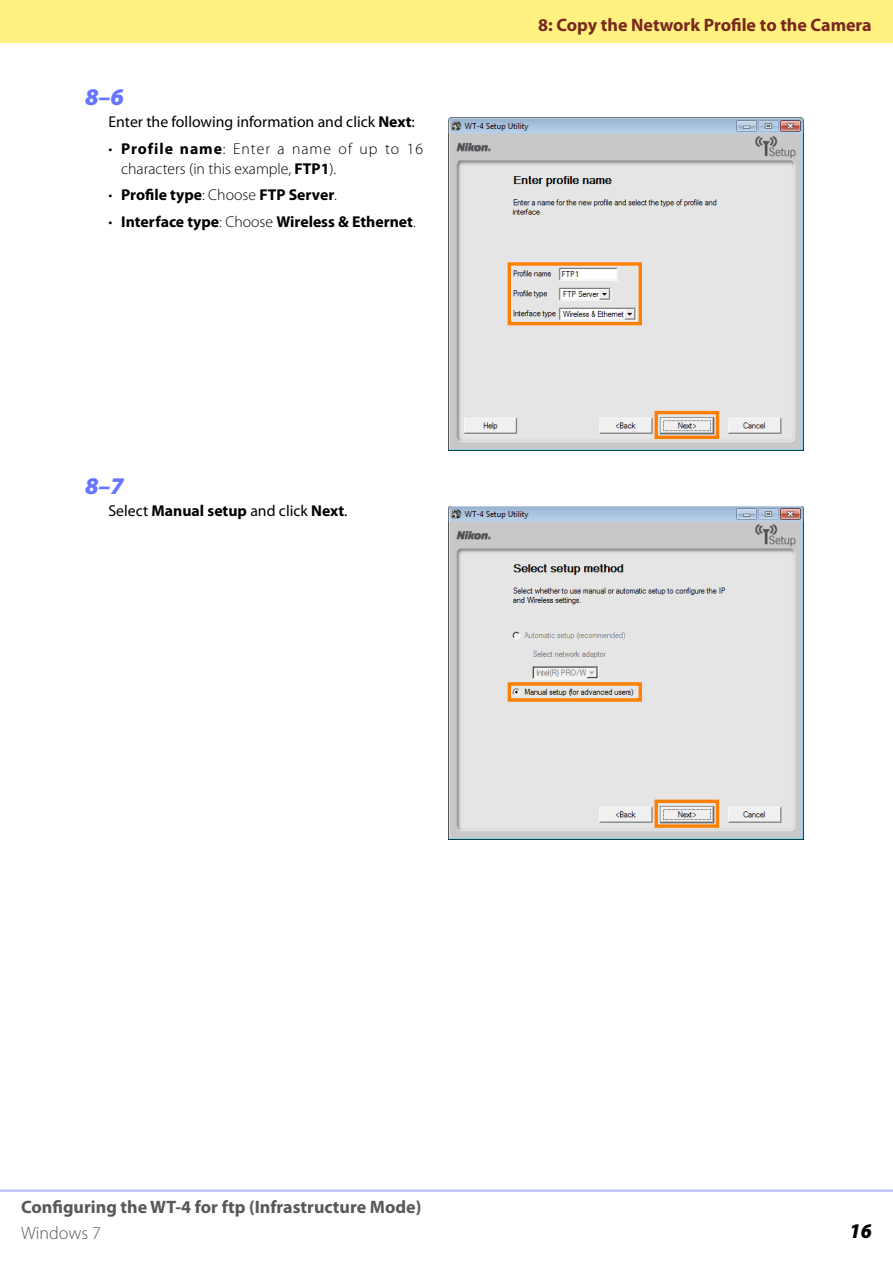
<style>
.page{position:relative;width:893px;height:1263px;background:#fff}
.page>*{position:absolute;margin:0;border:0;box-sizing:border-box;transform-origin:0 0}
.t1{font:italic 900 24px "Myriad Pro";color:#6675ff}
.t2{font:italic 900 semi-condensed 21px "Myriad Pro";color:#000}
.t3{font:700 18px "Myriad Pro";color:#595757}
.t4{font:700 18px "Myriad Pro";color:#79281e}
.t5{font:300 18px "Myriad Pro";color:#595757}
.t6{font:15.75px/26.7px "Myriad Pro";color:#000}
.t7{font:700 15.75px/26.7px "Myriad Pro";color:#000}
.t8{font:300 15.75px/26.7px "Myriad Pro";color:#000}
.s1{font-weight:700}
.s2{font-weight:300}
</style>
<div class="page">
<div style="left:0;top:0;width:893px;height:43px;background:#fff280"></div>
<hr style="left:0;top:1190px;width:893px;height:2px;background:#b3baff">
<img style="left:449px;top:117px;width:354px;height:333px">
<svg style="left:506px;top:261px;width:215px;height:180px;background:#e3dcd6"></svg>
<img style="left:449px;top:506px;width:354px;height:333px">
<svg style="left:506px;top:681px;width:215px;height:148px;background:#e3ddd6"></svg>
<h1 class="t1" style="left:85px;top:88px;width:40px">8–6</h1>
<p class="t6" style="left:121px;top:110px;width:303px;text-indent:-13px">Enter the following information and click <span class="s1">Next</span>:<br><span class="s1">Profile name</span><span class="s2">: Enter a name of up to 16</span></p>
<p class="t7" style="left:121px;top:157px;width:296px"><span class="s2">characters (in this example,</span> FTP1<span class="s2">).<br></span>Profile type<span class="s2">: Choose</span> FTP Server<span class="s2">.<br></span>Interface type<span class="s2">: Choose</span> Wireless &amp; Ethernet<span class="s2">.</span></p>
<p class="t8" style="left:108px;top:137px;width:5px">•</p>
<p class="t8" style="left:108px;top:183px;width:5px">• •</p>
<h1 class="t1" style="left:85px;top:477px;width:40px">8–7</h1>
<p class="t6" style="left:108px;top:499px;width:241px">Select <span class="s1">Manual setup</span> and click <span class="s1">Next</span>.</p>
<p class="t4" style="left:538px;top:18px;width:335px">8: Copy the Network Profile to the Camera</p>
<p class="t3" style="left:21px;top:1200px;width:402px">Configuring the WT-4 for ftp (Infrastructure Mode)</p>
<p class="t5" style="left:21px;top:1226px;width:81px">Windows 7</p>
<h2 class="t2" style="left:849px;top:1219px;width:24px">16</h2>
</div>
